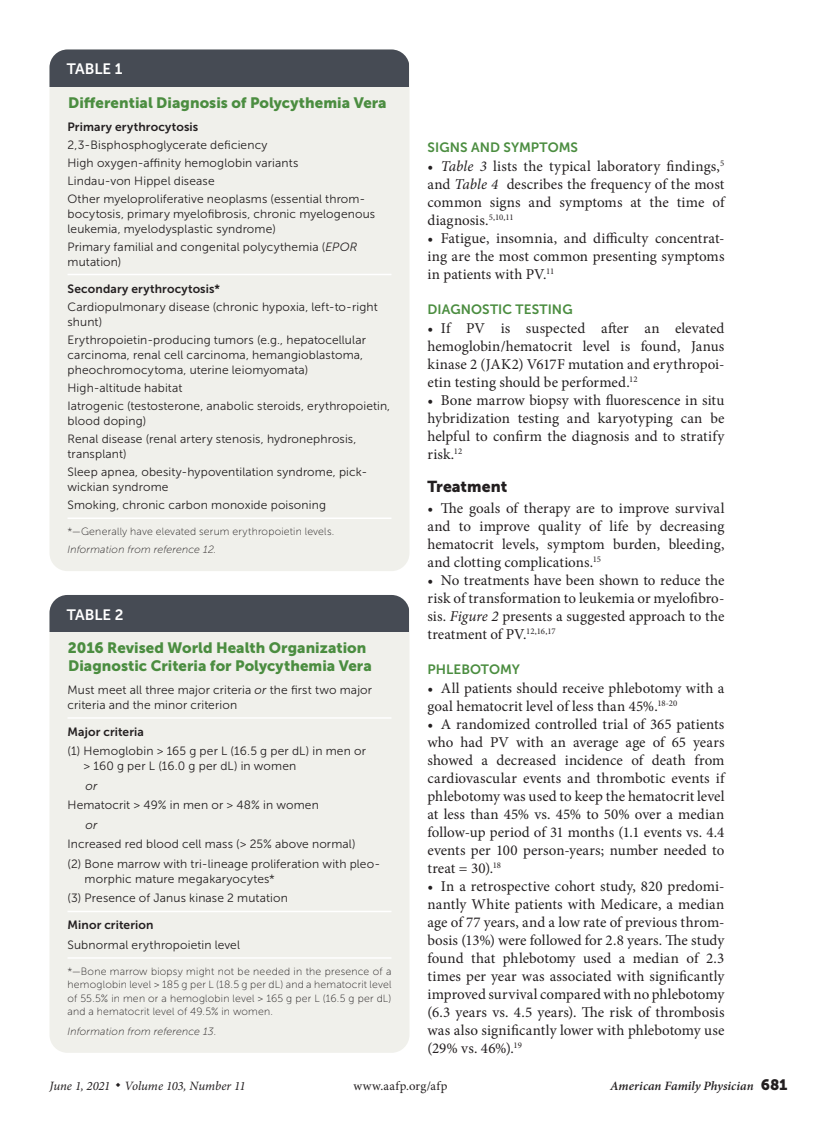
<style>
.page{position:relative;width:837px;height:1134px;background:#fff}
.page>*{position:absolute;margin:0;border:0;box-sizing:border-box;transform-origin:0 0}
.head1{font:15.75px "Museo Sans 900";letter-spacing:.005em;color:#231f20}
.body_noindent{font:15px/18px "Minion Pro";letter-spacing:.005em;color:#231f20;text-align:justify}
.table_title{font:15px/18px "Museo Sans 900";letter-spacing:.005em;color:#4b8d40}
.table{font:15px "Museo Sans 700";color:#fff}
.head2{font:13.5px "Museo Sans 700";letter-spacing:.005em;color:#4b8d40}
.t1{font:italic 12.75px "Minion Pro";color:#231f20}
.t2{font:italic 600 12.75px "Minion Pro";letter-spacing:.005em;color:#231f20}
.t3{font:12.75px "Minion Pro";letter-spacing:.03em;color:#231f20}
.table_data_last_col{font:12px/15px "Museo Sans 300";letter-spacing:.01em;color:#231f20}
.table_data_last_col-2{font:12px "Museo Sans 700";letter-spacing:.015em;color:#231f20}
.table_and_or{font:italic 12px "Museo Sans 300";color:#231f20}
.table_fig_note{font:10.5px/13.5px "Museo Sans 100";letter-spacing:.02em;color:#231f20;text-align:justify}
.table_fig_note-2{font:italic 10.5px "Museo Sans 100";letter-spacing:.015em;color:#231f20}
.s1{font-style:italic}
.s2{font-family:"Museo Sans 900";font-weight:400;font-style:normal;font-size:15px}
</style>
<div class="page">
<div style="left:50px;top:50px;width:360px;height:521px;background:#f0f0eb;border-radius:18px"></div>
<hr style="left:68px;top:274px;width:324px;height:1px;background:#fff">
<hr style="left:68px;top:518px;width:324px;height:1px;background:#fff">
<div style="left:50px;top:50px;width:360px;height:37px;background:#464b54"></div>
<div style="left:50px;top:595px;width:360px;height:458px;background:#f0f0eb;border-radius:18px"></div>
<hr style="left:68px;top:911px;width:324px;height:1px;background:#fff">
<hr style="left:68px;top:717px;width:324px;height:2px;background:#fff">
<hr style="left:68px;top:957px;width:324px;height:2px;background:#fff">
<div style="left:50px;top:595px;width:360px;height:37px;background:#464b54"></div>
<p class="table" style="left:67px;top:61px;width:57px">TABLE 1</p>
<p class="table_title" style="left:68px;top:94px;width:320px">Differential Diagnosis of Polycythemia Vera</p>
<p class="table_data_last_col-2" style="left:68px;top:120px;width:132px">Primary erythrocytosis</p>
<p class="table_data_last_col" style="left:68px;top:137px;width:202px">2,3-Bisphosphoglycerate deficiency</p>
<p class="table_data_last_col" style="left:68px;top:155px;width:232px">High oxygen-affinity hemoglobin variants</p>
<p class="table_data_last_col" style="left:68px;top:173px;width:149px">Lindau-von Hippel disease</p>
<p class="table_data_last_col" style="left:68px;top:191px;width:309px">Other myeloproliferative neoplasms (essential throm&shy;bocytosis, primary myelofibrosis, chronic myelogenous leukemia, myelodysplastic syndrome)</p>
<p class="table_data_last_col" style="left:68px;top:239px;width:291px">Primary familial and congenital polycythemia (<span class="s1">EPOR </span>mutation)</p>
<p class="table_data_last_col-2" style="left:68px;top:282px;width:154px">Secondary erythrocytosis*</p>
<p class="table_data_last_col" style="left:68px;top:299px;width:312px">Cardiopulmonary disease (chronic hypoxia, left-to-right shunt)</p>
<p class="table_data_last_col" style="left:68px;top:332px;width:300px">Erythropoietin-producing tumors (e.g., hepatocellular carcinoma, renal cell carcinoma, hemangioblastoma, pheochromocytoma, uterine leiomyomata)</p>
<p class="table_data_last_col" style="left:68px;top:380px;width:116px">High-altitude habitat</p>
<p class="table_data_last_col" style="left:68px;top:398px;width:324px">Iatrogenic (testosterone, anabolic steroids, erythropoietin, blood doping)</p>
<p class="table_data_last_col" style="left:68px;top:431px;width:290px">Renal disease (renal artery stenosis, hydronephrosis, transplant)</p>
<p class="table_data_last_col" style="left:68px;top:464px;width:301px">Sleep apnea, obesity-hypoventilation syndrome, pick&shy;wickian syndrome</p>
<p class="table_data_last_col" style="left:68px;top:498px;width:260px">Smoking, chronic carbon monoxide poisoning</p>
<p class="table_fig_note" style="left:68px;top:525px;width:268px">*—Generally have elevated serum erythropoietin levels.</p>
<p class="table_fig_note-2" style="left:68px;top:544px;width:150px">Information from reference 12.</p>
<p class="table" style="left:67px;top:606px;width:58px">TABLE 2</p>
<p class="table_title" style="left:68px;top:639px;width:305px">2016 Revised World Health Organization<br>Diagnostic Criteria for Polycythemia Vera</p>
<p class="table_data_last_col" style="left:68px;top:682px;width:306px">Must meet all three major criteria <span class="s1">or</span> the first two major criteria and the minor criterion</p>
<p class="table_data_last_col-2" style="left:68px;top:725px;width:78px">Major criteria</p>
<p class="table_data_last_col" style="left:84px;top:744px;width:284px;text-indent:-16px">(1) Hemoglobin &gt; 165 g per L (16.5 g per dL) in men or &gt; 160 g per L (16.0 g per dL) in women</p>
<p class="table_and_or" style="left:86px;top:779px;width:13px">or</p>
<p class="table_data_last_col" style="left:68px;top:798px;width:253px">Hematocrit &gt; 49% in men or &gt; 48% in women</p>
<p class="table_and_or" style="left:86px;top:818px;width:13px">or</p>
<p class="table_data_last_col" style="left:68px;top:837px;width:290px">Increased red blood cell mass (&gt; 25% above normal)</p>
<p class="table_data_last_col" style="left:85px;top:856px;width:297px;text-indent:-17px">(2) Bone marrow with tri-lineage proliferation with pleo&shy;morphic mature megakaryocytes*</p>
<p class="table_data_last_col" style="left:68px;top:891px;width:222px">(3) Presence of Janus kinase 2 mutation</p>
<p class="table_data_last_col-2" style="left:68px;top:919px;width:88px">Minor criterion</p>
<p class="table_data_last_col" style="left:68px;top:937px;width:174px">Subnormal erythropoietin level</p>
<p class="table_fig_note" style="left:68px;top:965px;width:326px">*—Bone marrow biopsy might not be needed in the presence of a hemoglobin level &gt; 185 g per L (18.5 g per dL) and a hematocrit level of 55.5% in men or a hemoglobin level &gt; 165 g per L (16.5 g per dL) and a hematocrit level of 49.5% in women.</p>
<p class="table_fig_note-2" style="left:68px;top:1026px;width:151px">Information from reference 13.</p>
<p class="head2" style="left:428px;top:139px;width:152px">SIGNS AND SYMPTOMS</p>
<p class="body_noindent" style="left:428px;top:157px;width:299px">• <span class="s1">Table 3</span> lists the typical laboratory findings,<sup>5 </sup>and <span class="s1">Table 4</span> describes the frequency of the most common signs and symptoms at the time of diagnosis.<sup>5,10,11</sup></p>
<p class="body_noindent" style="left:428px;top:229px;width:299px">• Fatigue, insomnia, and difficulty concentrat&shy;ing are the most common presenting symptoms in patients with PV.<sup>11</sup></p>
<p class="head2" style="left:428px;top:301px;width:147px">DIAGNOSTIC TESTING</p>
<p class="body_noindent" style="left:428px;top:319px;width:299px">• If PV is suspected after an elevated hemoglobin/hematocrit level is found, Janus kinase 2 (JAK2) V617F mutation and erythropoi&shy;etin testing should be performed.<sup>12</sup></p>
<p class="body_noindent" style="left:428px;top:391px;width:298px">• Bone marrow biopsy with fluorescence in situ hybridization testing and karyotyping can be helpful to confirm the diagnosis and to stratify risk.<sup>12</sup></p>
<p class="head1" style="left:428px;top:478px;width:81px">Treatment</p>
<p class="body_noindent" style="left:428px;top:499px;width:299px">• The goals of therapy are to improve survival and to improve quality of life by decreasing hematocrit levels, symptom burden, bleeding, and clotting complications.<sup>15</sup></p>
<p class="body_noindent" style="left:428px;top:571px;width:299px">• No treatments have been shown to reduce the risk of transformation to leukemia or myelofibro&shy;sis. <span class="s1">Figure 2</span> presents a suggested approach to the treatment of PV.<sup>12,16,17</sup></p>
<p class="head2" style="left:428px;top:661px;width:94px">PHLEBOTOMY</p>
<p class="body_noindent" style="left:428px;top:679px;width:299px">• All patients should receive phlebotomy with a goal hematocrit level of less than 45%.<sup>18-20</sup></p>
<p class="body_noindent" style="left:428px;top:715px;width:299px">• A randomized controlled trial of 365 patients who had PV with an average age of 65 years showed a decreased incidence of death from cardiovascular events and thrombotic events if phlebotomy was used to keep the hematocrit level at less than 45% vs. 45% to 50% over a median follow-up period of 31 months (1.1 events vs. 4.4 events per 100 person-years; number needed to treat = 30).<sup>18</sup></p>
<p class="body_noindent" style="left:428px;top:877px;width:299px">• In a retrospective cohort study, 820 predomi&shy;nantly White patients with Medicare, a median age of 77 years, and a low rate of previous throm&shy;bosis (13%) were followed for 2.8 years. The study found that phlebotomy used a median of 2.3 times per year was associated with significantly improved survival compared with no phlebotomy (6.3 years vs. 4.5 years). The risk of thrombosis was also significantly lower with phlebotomy use (29% vs. 46%).<sup>19</sup></p>
<p class="t1" style="left:50px;top:1078px;width:198px">June 1, 2021 ◆ Volume 103, Number 11</p>
<p class="t3" style="left:353px;top:1078px;width:96px">www.aafp.org/afp</p>
<p class="t2" style="left:610px;top:1077px;width:179px">American Family Physician <span class="s2">681</span></p>
</div>
